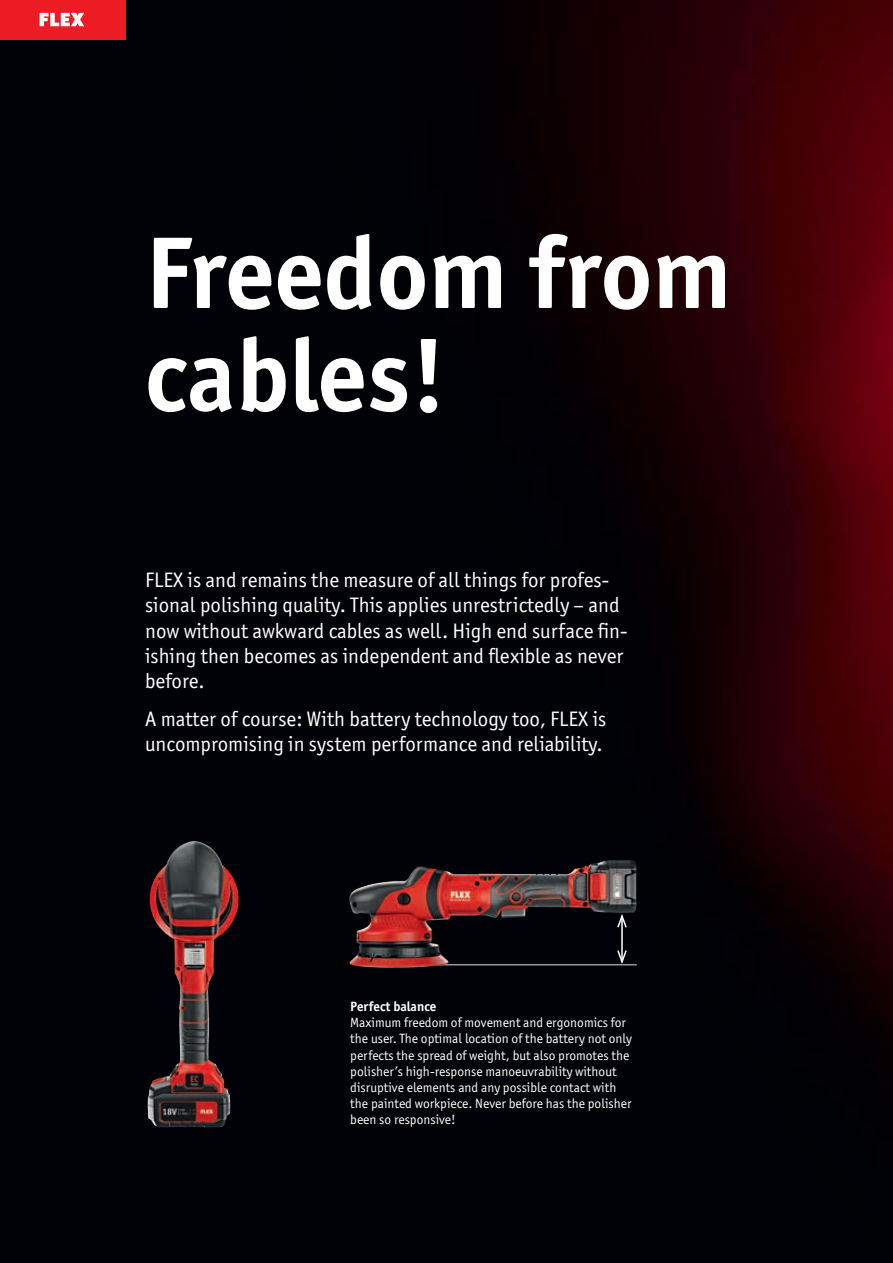
<style>
.page{position:relative;width:893px;height:1263px;background:#000106}
.page>*{position:absolute;margin:0;border:0;box-sizing:border-box;transform-origin:0 0}
.t1{font:700 102.3px/102.3px "Officina Sans ITC Pro";color:#fff}
.t2{font:21px/25.2px "Officina Sans ITC Pro";color:#fff}
.t3{font:13.5px/16.2px "Officina Sans ITC Pro";color:#fff}
.t4{font:700 13.5px "Officina Sans ITC Pro";color:#fff}
</style>
<div class="page">
<img style="left:189px;top:0;width:704px;height:1128px">
<hr style="left:384px;top:964px;width:253px;height:1px;background:#949698">
<img style="left:349px;top:860px;width:263px;height:71px">
<hr style="left:621px;top:916px;width:2px;height:46px;background:#fff">
<svg style="left:616px;top:949px;width:12px;height:17px"></svg>
<svg style="left:616px;top:912px;width:12px;height:17px"></svg>
<img style="left:148px;top:842px;width:82px;height:285px">
<div style="left:0;top:0;width:125px;height:40px;background:#ed1c24"></div>
<svg style="left:40px;top:13px;width:44px;height:13px"></svg>
<h1 class="t1" style="left:145px;top:221px;width:588px">Freedom from cables!</h1>
<p class="t2" style="left:145px;top:567px;width:484px">FLEX is and remains the measure of all things for profes&shy;sional polishing quality. This applies unrestrictedly – and now without awkward cables as well. High end surface fin&shy;ishing then becomes as independent and flexible as never before.</p>
<p class="t2" style="left:145px;top:706px;width:463px">A matter of course: With battery technology too, FLEX is uncompromising in system performance and reliability.</p>
<p class="t4" style="left:350px;top:998px;width:88px">Perfect balance</p>
<p class="t3" style="left:350px;top:1014px;width:283px">Maximum freedom of movement and ergonomics for the user. The optimal location of the battery not only perfects the spread of weight, but also promotes the polisher’s high-response manoeuvrability without disruptive elements and any possible contact with the painted workpiece. Never before has the polisher been so responsive!</p>
</div>
